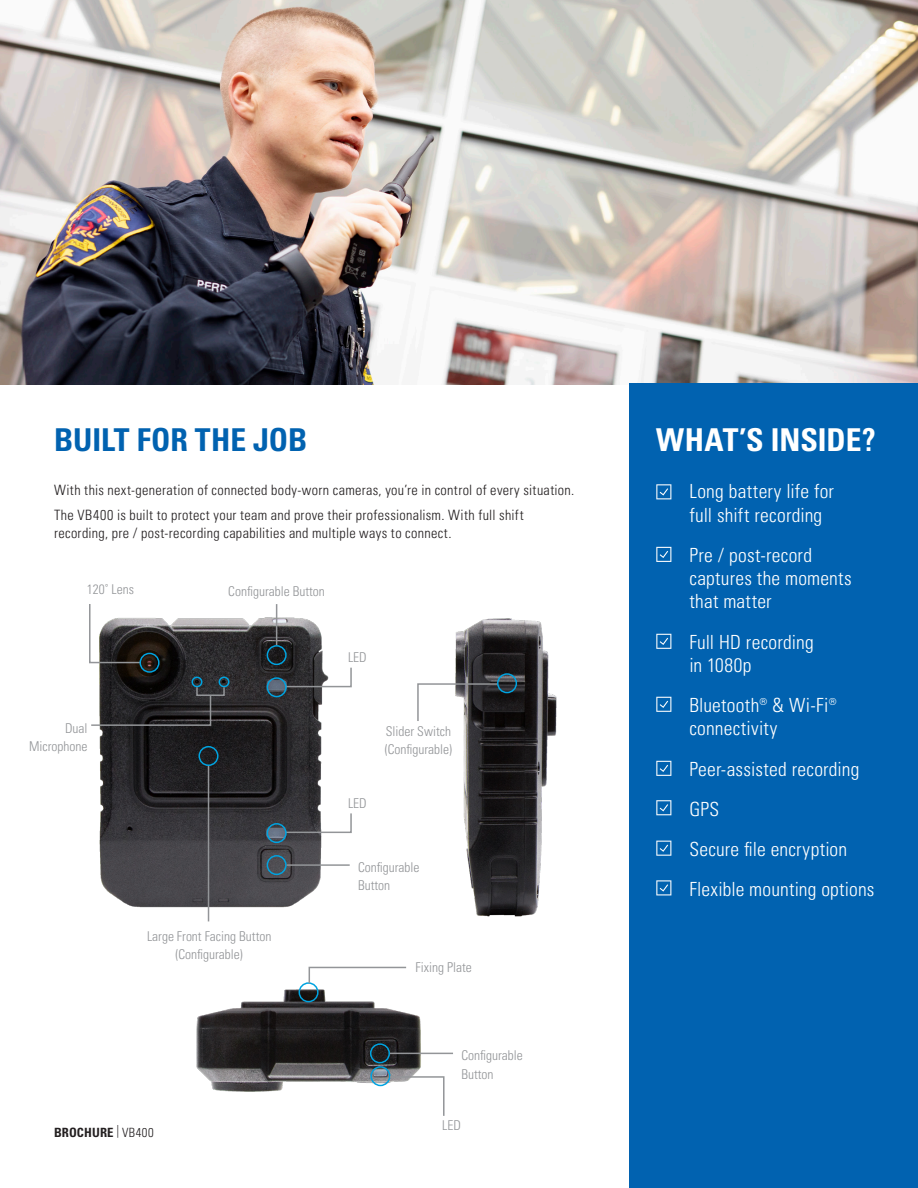
<style>
.page{position:relative;width:918px;height:1188px;background:#fff}
.page>*{position:absolute;margin:0;border:0;box-sizing:border-box;transform-origin:0 0}
.Body_Text{font:700 condensed 31.5px "Univers LT Pro";color:#0162b0}
.Body_Text-2{font:700 condensed 31.5px "Univers LT Pro";color:#fff}
.Body_Text-3{font:300 condensed 19.5px/23.2px "Univers LT Pro";letter-spacing:.015em;color:#fff}
.Body_Text-4{font:300 condensed 14.25px/18.3px "Univers LT Pro";letter-spacing:.025em;color:#231f20}
.Body{font:300 condensed 13.5px "Univers LT Pro";color:#939598}
.t1{font:700 condensed 12.75px "Univers LT Pro";letter-spacing:.01em;color:#231f20}
.s1{font-weight:300}
</style>
<div class="page">
<img style="left:99px;top:604px;width:224px;height:317px">
<img style="left:0;top:0;width:918px;height:384px">
<div style="left:629px;top:384px;width:289px;height:804px;background:#0162b0"></div>
<svg style="left:656px;top:484px;width:15px;height:15px"></svg>
<svg style="left:656px;top:547px;width:15px;height:15px"></svg>
<svg style="left:656px;top:634px;width:15px;height:15px"></svg>
<svg style="left:656px;top:697px;width:15px;height:15px"></svg>
<svg style="left:656px;top:761px;width:15px;height:15px"></svg>
<svg style="left:656px;top:800px;width:15px;height:15px"></svg>
<svg style="left:656px;top:841px;width:15px;height:15px"></svg>
<svg style="left:656px;top:880px;width:15px;height:15px"></svg>
<svg style="left:89px;top:604px;width:52px;height:60px"></svg>
<div style="left:140px;top:653px;width:20px;height:20px;border:2px solid #00a3e0;border-radius:50%"></div>
<svg style="left:284px;top:666px;width:68px;height:22px"></svg>
<hr style="left:276px;top:604px;width:1px;height:41px;background:#939598">
<div style="left:267px;top:645px;width:20px;height:20px;border:2px solid #00a3e0;border-radius:50%"></div>
<div style="left:267px;top:677px;width:20px;height:20px;border:2px solid #00a3e0;border-radius:50%"></div>
<svg style="left:284px;top:812px;width:68px;height:22px"></svg>
<div style="left:267px;top:823px;width:20px;height:20px;border:2px solid #00a3e0;border-radius:50%"></div>
<div style="left:198px;top:746px;width:21px;height:20px;border:2px solid #00a3e0;border-radius:50%"></div>
<hr style="left:208px;top:766px;width:1px;height:155px;background:#939598">
<img style="left:455px;top:618px;width:102px;height:299px">
<img style="left:196px;top:982px;width:242px;height:110px">
<div style="left:192px;top:677px;width:10px;height:10px;border:2px solid #00a3e0;border-radius:50%"></div>
<div style="left:219px;top:677px;width:11px;height:10px;border:2px solid #00a3e0;border-radius:50%"></div>
<div style="left:196px;top:687px;width:29px;height:9px;border:2px solid #939598"></div>
<svg style="left:91px;top:694px;width:121px;height:33px;background:#383739"></svg>
<div style="left:299px;top:982px;width:20px;height:20px;border:2px solid #00a3e0;border-radius:50%"></div>
<svg style="left:308px;top:966px;width:100px;height:19px"></svg>
<div style="left:370px;top:1043px;width:20px;height:20px;border:2px solid #00a3e0;border-radius:50%"></div>
<div style="left:370px;top:1066px;width:20px;height:20px;border:2px solid #00a3e0;border-radius:50%"></div>
<hr style="left:390px;top:1053px;width:63px;height:1px;background:#939598">
<svg style="left:388px;top:1075px;width:57px;height:41px"></svg>
<svg style="left:417px;top:683px;width:82px;height:40px"></svg>
<div style="left:497px;top:673px;width:20px;height:20px;border:2px solid #00a3e0;border-radius:50%"></div>
<div style="left:267px;top:855px;width:20px;height:20px;border:2px solid #00a3e0;border-radius:50%"></div>
<hr style="left:287px;top:864px;width:63px;height:2px;background:#939598">
<p class="Body_Text" style="left:54px;top:421px;width:255px">BUILT FOR THE JOB</p>
<p class="Body_Text-4" style="left:54px;top:480px;width:522px">With this next-generation of connected body-worn cameras, you’re in control of every situation.</p>
<p class="Body_Text-4" style="left:54px;top:505px;width:471px">The VB400 is built to protect your team and prove their professionalism. With full shift recording, pre / post-recording capabilities and multiple ways to connect.</p>
<p class="Body" style="left:87px;top:581px;width:49px">120˚ Lens</p>
<p class="Body" style="left:65px;top:719px;width:24px">Dual</p>
<p class="Body" style="left:29px;top:737px;width:60px">Microphone</p>
<p class="Body" style="left:228px;top:582px;width:98px">Configurable Button</p>
<p class="Body" style="left:147px;top:927px;width:126px">Large Front Facing Button</p>
<p class="Body" style="left:176px;top:945px;width:69px">(Configurable)</p>
<p class="Body" style="left:348px;top:648px;width:20px">LED</p>
<p class="Body" style="left:348px;top:794px;width:20px">LED</p>
<p class="Body" style="left:386px;top:722px;width:67px">Slider Switch</p>
<p class="Body" style="left:385px;top:740px;width:69px">(Configurable)</p>
<p class="Body" style="left:358px;top:858px;width:63px">Configurable</p>
<p class="Body" style="left:358px;top:876px;width:34px">Button</p>
<p class="Body" style="left:416px;top:958px;width:58px">Fixing Plate</p>
<p class="t1" style="left:54px;top:1124px;width:101px">BROCHURE <span class="s1">| VB400</span></p>
<p class="Body" style="left:461px;top:1046px;width:63px">Configurable</p>
<p class="Body" style="left:461px;top:1065px;width:34px">Button</p>
<p class="Body" style="left:442px;top:1116px;width:20px">LED</p>
<p class="Body_Text-2" style="left:656px;top:421px;width:221px">WHAT’S INSIDE?</p>
<p class="Body_Text-3" style="left:689px;top:479px;width:146px">Long battery life for full shift recording</p>
<p class="Body_Text-3" style="left:689px;top:542px;width:164px">Pre / post-record captures the moments that matter</p>
<p class="Body_Text-3" style="left:689px;top:629px;width:126px">Full HD recording in 1080p</p>
<p class="Body_Text-3" style="left:689px;top:693px;width:149px">Bluetooth® &amp; Wi-Fi® connectivity</p>
<p class="Body_Text-3" style="left:689px;top:756px;width:172px">Peer-assisted recording</p>
<p class="Body_Text-3" style="left:689px;top:796px;width:32px">GPS</p>
<p class="Body_Text-3" style="left:689px;top:837px;width:159px">Secure file encryption</p>
<p class="Body_Text-3" style="left:689px;top:877px;width:187px">Flexible mounting options</p>
</div>
